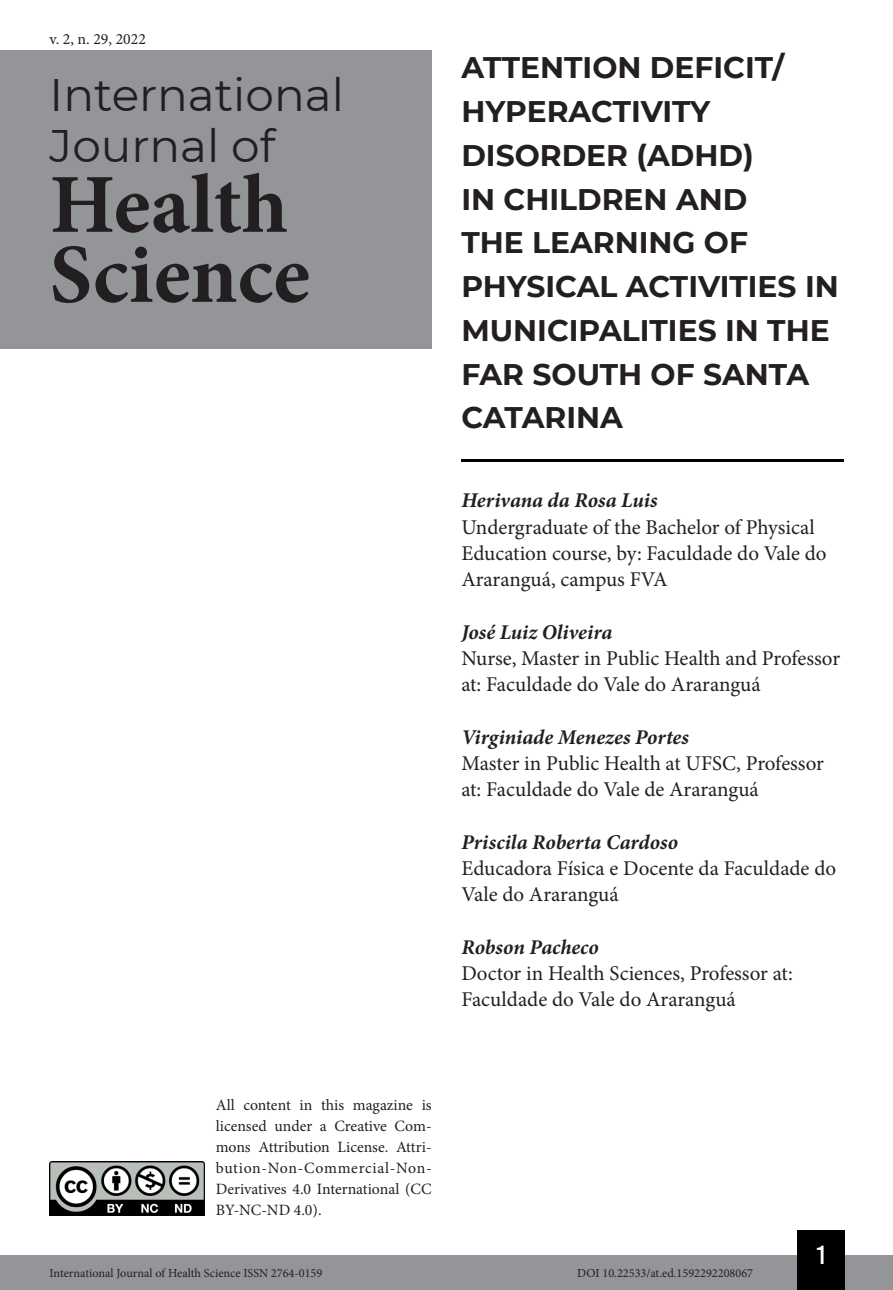
<style>
.page{position:relative;width:893px;height:1290px;background:#fff}
.page>*{position:absolute;margin:0;border:0;box-sizing:border-box;transform-origin:0 0}
.t1{font:700 84px/70px "Minion Pro";color:#231f20}
.t2{font:45.5px/50.8px "Montserrat";color:#231f20}
.Título_Artigo{font:700 29.75px/43.8px "Montserrat";color:#231f20}
.t3{font:26.25px "Bebas Kai";color:#fff}
.Infos_autor{font:21px/26.2px "Minion Pro";color:#231f20}
.Autor{font:italic 700 21px "Minion Pro";color:#231f20}
.t4{font:15.75px/21px "Minion Pro";color:#231f20;text-align:justify}
.t5{font:12.25px "Minion Pro";color:#231f20}
</style>
<div class="page">
<div style="left:0;top:1255px;width:893px;height:35px;background:#939598"></div>
<div style="left:797px;top:1230px;width:48px;height:60px;background:#000"></div>
<img style="left:50px;top:1161px;width:154px;height:54px">
<div style="left:0;top:50px;width:432px;height:298px;background:#939598"></div>
<hr style="left:461px;top:459px;width:382px;height:2px;background:#000">
<p class="t4" style="left:50px;top:28px;width:98px">v. 2, n. 29, 2022</p>
<h2 class="t2" style="left:50px;top:68px;width:296px">International<br>Journal of</h2>
<h1 class="t1" style="left:50px;top:169px;width:262px">Health<br>Science</h1>
<p class="Título_Artigo" style="left:461px;top:44px;width:379px">ATTENTION DEFICIT/<br>HYPERACTIVITY<br>DISORDER (ADHD)<br>IN CHILDREN AND<br>THE LEARNING OF<br>PHYSICAL ACTIVITIES IN<br>MUNICIPALITIES IN THE<br>FAR SOUTH OF SANTA<br>CATARINA</p>
<p class="Autor" style="left:461px;top:485px;width:198px">Herivana da Rosa Luis</p>
<p class="Infos_autor" style="left:461px;top:514px;width:367px">Undergraduate of the Bachelor of Physical<br>Education course, by: Faculdade do Vale do<br>Araranguá, campus FVA</p>
<p class="Autor" style="left:461px;top:617px;width:152px">José Luiz Oliveira</p>
<p class="Infos_autor" style="left:461px;top:645px;width:380px">Nurse, Master in Public Health and Professor at: Faculdade do Vale do Araranguá</p>
<p class="Autor" style="left:461px;top:722px;width:229px">Virginiade Menezes Portes</p>
<p class="Infos_autor" style="left:461px;top:750px;width:364px">Master in Public Health at UFSC, Professor at: Faculdade do Vale de Araranguá</p>
<p class="Autor" style="left:461px;top:827px;width:218px">Priscila Roberta Cardoso</p>
<p class="Infos_autor" style="left:461px;top:855px;width:376px">Educadora Física e Docente da Faculdade do<br>Vale do Araranguá</p>
<p class="Autor" style="left:461px;top:932px;width:139px">Robson Pacheco</p>
<p class="Infos_autor" style="left:461px;top:960px;width:333px">Doctor in Health Sciences, Professor at:<br>Faculdade do Vale do Araranguá</p>
<p class="t4" style="left:216px;top:1095px;width:217px">All content in this magazine is licensed under a Creative Com&shy;mons Attribution License. Attri&shy;bution-Non-Commercial-Non-Derivatives 4.0 International (CC BY-NC-ND 4.0).</p>
<p class="t3" style="left:817px;top:1241px;width:10px">1</p>
<p class="t5" style="left:50px;top:1265px;width:274px">International Journal of Health Science ISSN 2764-0159</p>
<p class="t5" style="left:577px;top:1265px;width:177px">DOI 10.22533/at.ed.1592292208067</p>
</div>
